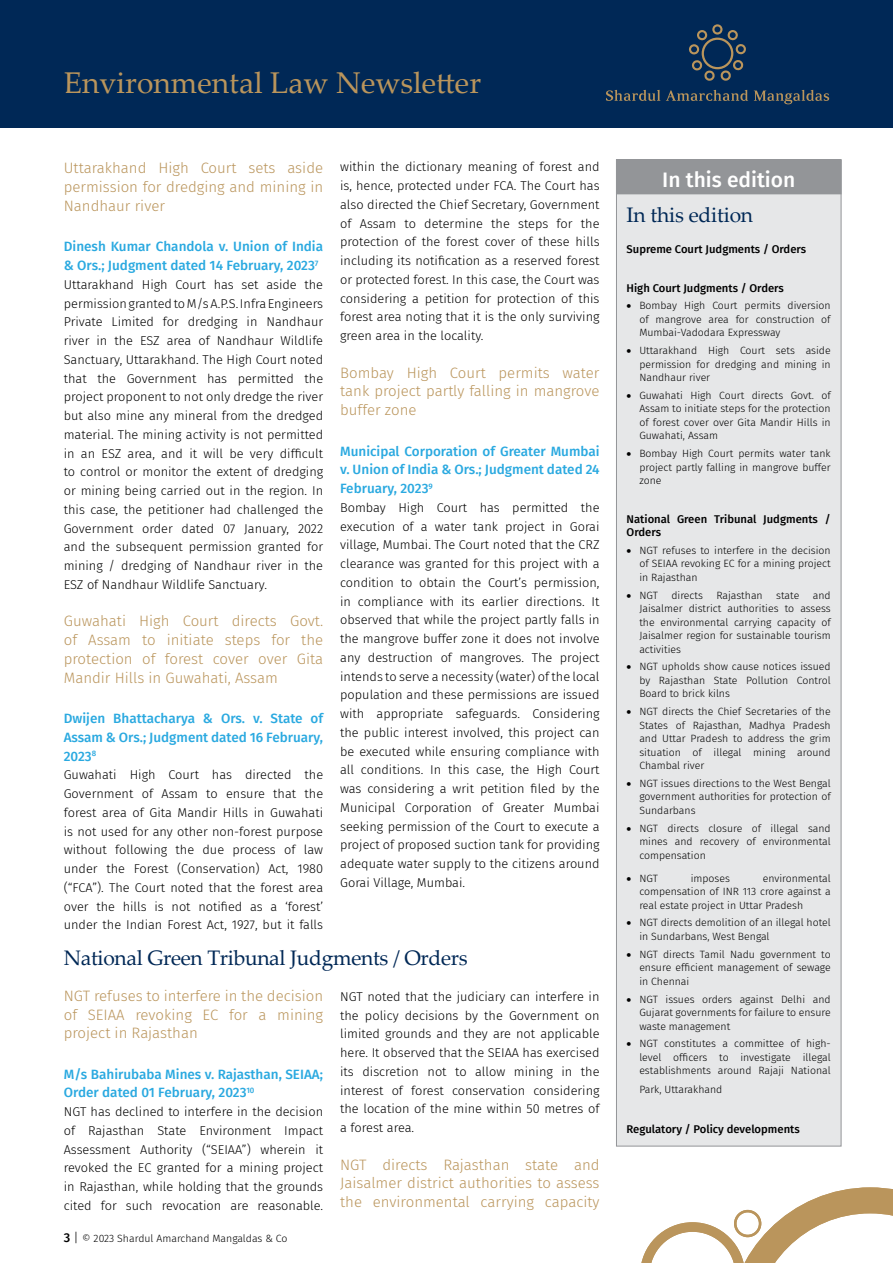
<style>
.page{position:relative;width:893px;height:1263px;background:#fff}
.page>*{position:absolute;margin:0;border:0;box-sizing:border-box;transform-origin:0 0}
.t1{font:30px "Palatino Linotype";color:#ba955c}
.Heading_1{font:21px "Palatino Linotype";letter-spacing:-.015em;color:#002856}
.t2{font:500 21px "Fira Sans";color:#fff}
.Heading_2{font:300 15px/18.8px "Fira Sans";color:#ba955c;text-align:justify}
.Heading_3{font:500 13.5px/18.8px "Fira Sans";color:#2aa9e0}
.Body_Copy{font:300 12.75px/18.8px "Fira Sans";color:#000;text-align:justify}
.Content_heading{font:500 11.25px/13.5px "Fira Sans";color:#000}
.Heading_2-2{font:300 10.5px/13.5px "Fira Sans";color:#000;text-align:justify}
.s1{font-weight:500;font-size:12.75px}
.s2{font-size:12.75px}
</style>
<div class="page">
<div style="left:0;top:0;width:893px;height:128px;background:#002856"></div>
<svg style="left:606px;top:90px;width:54px;height:11px"></svg>
<svg style="left:666px;top:90px;width:82px;height:11px"></svg>
<svg style="left:754px;top:90px;width:75px;height:14px"></svg>
<svg style="left:689px;top:24px;width:57px;height:57px"></svg>
<svg style="left:641px;top:1187px;width:252px;height:76px"></svg>
<div style="left:616px;top:159px;width:225px;height:987px;background:#e6e7e8;border:1px solid #939598"></div>
<div style="left:616px;top:160px;width:225px;height:34px;background:#939598"></div>
<div style="left:616px;top:159px;width:225px;height:35px;border:1px solid #939598"></div>
<h1 class="t1" style="left:64px;top:61px;width:419px">Environmental Law Newsletter</h1>
<p class="Heading_2" style="left:64px;top:159px;width:261px">Uttarakhand High Court sets aside permission for dredging and mining in Nandhaur river</p>
<p class="Heading_3" style="left:64px;top:237px;width:261px">Dinesh Kumar Chandola v. Union of India &amp; Ors.; Judgment dated 14 February, 2023<sup>7</sup></p>
<p class="Body_Copy" style="left:64px;top:275px;width:261px">Uttarakhand High Court has set aside the permission granted to M/s A.P.S. Infra Engineers Private Limited for dredging in Nandhaur river in the ESZ area of Nandhaur Wildlife Sanctuary, Uttarakhand. The High Court noted that the Government has permitted the project proponent to not only dredge the river but also mine any mineral from the dredged material. The mining activity is not permitted in an ESZ area, and it will be very difficult to control or monitor the extent of dredging or mining being carried out in the region. In this case, the petitioner had challenged the Government order dated 07 January, 2022 and the subsequent permission granted for mining / dredging of Nandhaur river in the ESZ of Nandhaur Wildlife Sanctuary.</p>
<p class="Heading_2" style="left:64px;top:612px;width:261px">Guwahati High Court directs Govt. of Assam to initiate steps for the protection of forest cover over Gita Mandir Hills in Guwahati, Assam</p>
<p class="Heading_3" style="left:64px;top:708px;width:261px;text-align:justify">Dwijen Bhattacharya &amp; Ors. v. State of Assam &amp; Ors.; Judgment dated 16 February, 2023<sup>8</sup></p>
<p class="Body_Copy" style="left:64px;top:765px;width:261px">Guwahati High Court has directed the Government of Assam to ensure that the forest area of Gita Mandir Hills in Guwahati is not used for any other non-forest purpose without following the due process of law under the Forest (Conservation) Act, 1980 (“FCA”). The Court noted that the forest area over the hills is not notified as a ‘forest’ under the Indian Forest Act, 1927, but it falls</p>
<p class="Body_Copy" style="left:340px;top:157px;width:261px">within the dictionary meaning of forest and is, hence, protected under FCA. The Court has also directed the Chief Secretary, Government of Assam to determine the steps for the protection of the forest cover of these hills including its notification as a reserved forest or protected forest. In this case, the Court was considering a petition for protection of this forest area noting that it is the only surviving green area in the locality.</p>
<p class="Heading_2" style="left:340px;top:363px;width:261px">Bombay High Court permits water tank project partly falling in mangrove buffer zone</p>
<p class="Heading_3" style="left:340px;top:441px;width:261px;text-align:justify">Municipal Corporation of Greater Mumbai v. Union of India &amp; Ors.; Judgment dated 24<br>February, 2023<sup>9</sup></p>
<p class="Body_Copy" style="left:340px;top:498px;width:261px">Bombay High Court has permitted the execution of a water tank project in Gorai village, Mumbai. The Court noted that the CRZ clearance was granted for this project with a condition to obtain the Court’s permission, in compliance with its earlier directions. It observed that while the project partly falls in the mangrove buffer zone it does not involve any destruction of mangroves. The project intends to serve a necessity (water) of the local population and these permissions are issued with appropriate safeguards. Considering the public interest involved, this project can be executed while ensuring compliance with all conditions. In this case, the High Court was considering a writ petition filed by the Municipal Corporation of Greater Mumbai seeking permission of the Court to execute a project of proposed suction tank for providing adequate water supply to the citizens around Gorai Village, Mumbai.</p>
<p class="Heading_1" style="left:64px;top:943px;width:405px">National Green Tribunal Judgments / Orders</p>
<p class="Heading_2" style="left:64px;top:986px;width:261px">NGT refuses to interfere in the decision of SEIAA revoking EC for a mining project in Rajasthan</p>
<p class="Heading_3" style="left:64px;top:1064px;width:261px">M/s Bahirubaba Mines v. Rajasthan, SEIAA;<br>Order dated 01 February, 2023<sup>10</sup></p>
<p class="Body_Copy" style="left:64px;top:1102px;width:261px">NGT has declined to interfere in the decision of Rajasthan State Environment Impact Assessment Authority (“SEIAA”) wherein it revoked the EC granted for a mining project in Rajasthan, while holding that the grounds cited for such revocation are reasonable.</p>
<p class="Body_Copy" style="left:340px;top:987px;width:261px">NGT noted that the judiciary can interfere in the policy decisions by the Government on limited grounds and they are not applicable here. It observed that the SEIAA has exercised its discretion not to allow mining in the interest of forest conservation considering the location of the mine within 50 metres of a forest area.</p>
<p class="Heading_2" style="left:340px;top:1155px;width:261px">NGT directs Rajasthan state and Jaisalmer district authorities to assess the environmental carrying capacity</p>
<p class="Heading_2-2" style="left:64px;top:1231px;width:225px"><span class="s1">3</span> <span class="s2">|</span> © 2023 Shardul Amarchand Mangaldas &amp; Co</p>
<p class="t2" style="left:662px;top:162px;width:135px">In this edition</p>
<p class="Heading_1" style="left:627px;top:200px;width:128px">In this edition</p>
<p class="Content_heading" style="left:627px;top:242px;width:181px">Supreme Court Judgments / Orders</p>
<p class="Content_heading" style="left:627px;top:280px;width:159px">High Court Judgments / Orders</p>
<p class="Heading_2-2" style="left:639px;top:299px;width:193px;text-indent:-13px">• Bombay High Court permits diversion of mangrove area for construction of Mumbai-Vadodara Expressway</p>
<p class="Heading_2-2" style="left:639px;top:344px;width:193px;text-indent:-13px">• Uttarakhand High Court sets aside permission for dredging and mining in Nandhaur river</p>
<p class="Heading_2-2" style="left:639px;top:388px;width:193px;text-indent:-13px">• Guwahati High Court directs Govt. of Assam to initiate steps for the protection of forest cover over Gita Mandir Hills in Guwahati, Assam</p>
<p class="Heading_2-2" style="left:639px;top:447px;width:193px;text-indent:-13px">• Bombay High Court permits water tank project partly falling in mangrove buffer zone</p>
<p class="Content_heading" style="left:627px;top:511px;width:206px">National Green Tribunal Judgments /<br>Orders</p>
<p class="Heading_2-2" style="left:639px;top:543px;width:193px;text-indent:-13px">• NGT refuses to interfere in the decision of SEIAA revoking EC for a mining project in Rajasthan</p>
<p class="Heading_2-2" style="left:627px;top:588px;width:33px">• NGT</p>
<p class="Heading_2-2" style="left:671px;top:588px;width:33px">directs</p>
<p class="Heading_2-2" style="left:716px;top:588px;width:48px">Rajasthan</p>
<p class="Heading_2-2" style="left:776px;top:588px;width:25px">state</p>
<p class="Heading_2-2" style="left:639px;top:588px;width:193px;text-indent:173px">and Jaisalmer district authorities to assess the environmental carrying capacity of Jaisalmer region for sustainable tourism activities</p>
<p class="Heading_2-2" style="left:639px;top:660px;width:193px;text-indent:-13px">• NGT upholds show cause notices issued by Rajasthan State Pollution Control Board to brick kilns</p>
<p class="Heading_2-2" style="left:639px;top:705px;width:193px;text-indent:-13px">• NGT directs the Chief Secretaries of the States of Rajasthan, Madhya Pradesh and Uttar Pradesh to address the grim situation of illegal mining around Chambal river</p>
<p class="Heading_2-2" style="left:639px;top:776px;width:193px;text-indent:-13px">• NGT issues directions to the West Bengal government authorities for protection of Sundarbans</p>
<p class="Heading_2-2" style="left:639px;top:821px;width:193px;text-indent:-13px">• NGT directs closure of illegal sand mines and recovery of environmental compensation</p>
<p class="Heading_2-2" style="left:627px;top:871px;width:33px">• NGT</p>
<p class="Heading_2-2" style="left:691px;top:871px;width:41px">imposes</p>
<p class="Heading_2-2" style="left:639px;top:871px;width:193px;text-indent:123px">environmental compensation of INR 113 crore against a real estate project in Uttar Pradesh</p>
<p class="Heading_2-2" style="left:639px;top:916px;width:193px;text-indent:-13px">• NGT directs demolition of an illegal hotel in Sundarbans, West Bengal</p>
<p class="Heading_2-2" style="left:639px;top:947px;width:193px;text-indent:-13px">• NGT directs Tamil Nadu government to ensure efficient management of sewage in Chennai</p>
<p class="Heading_2-2" style="left:639px;top:992px;width:193px;text-indent:-13px">• NGT issues orders against Delhi and Gujarat governments for failure to ensure waste management</p>
<p class="Heading_2-2" style="left:639px;top:1037px;width:193px;text-indent:-13px">• NGT constitutes a committee of high&shy;level officers to investigate illegal establishments around Rajaji National</p>
<p class="Heading_2-2" style="left:639px;top:1082px;width:85px">Park, Uttarakhand</p>
<p class="Content_heading" style="left:627px;top:1121px;width:175px">Regulatory / Policy developments</p>
</div>
